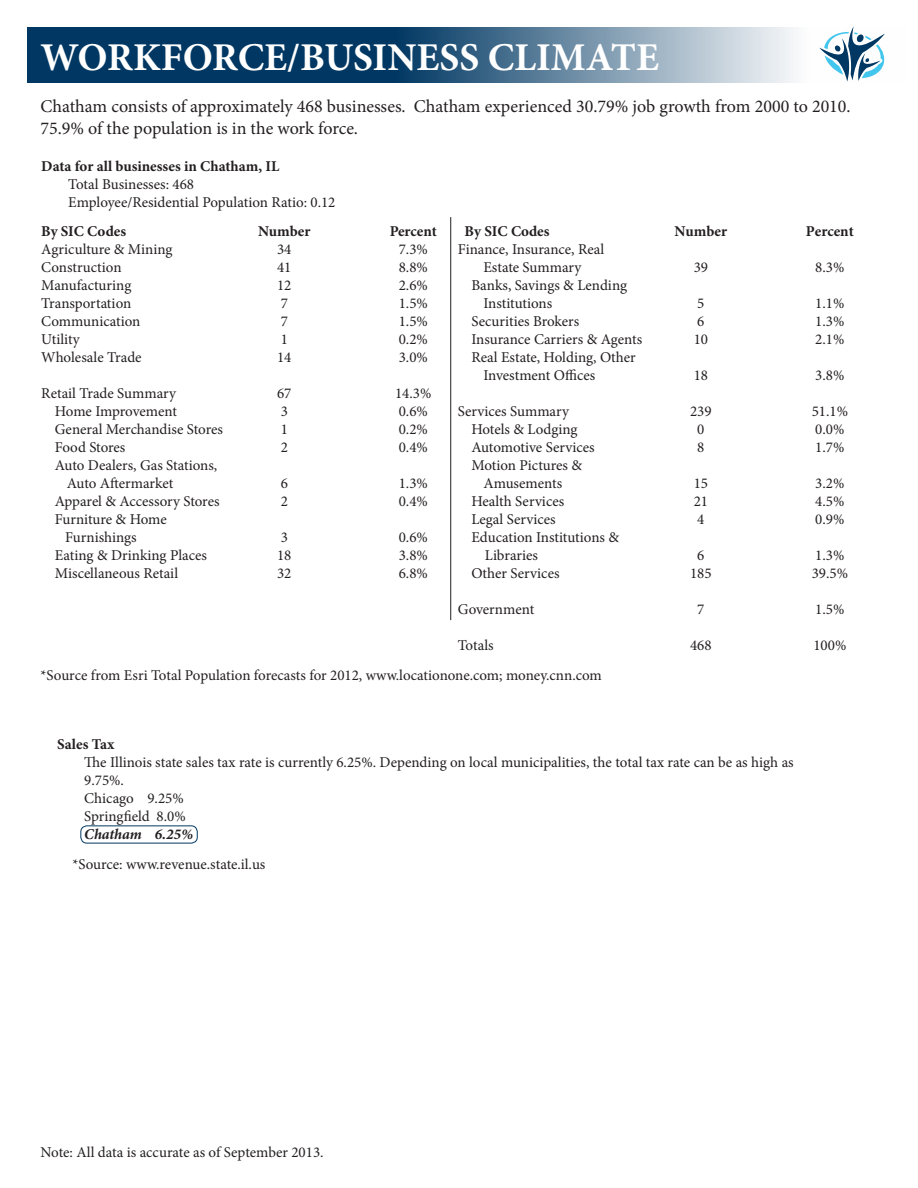
<style>
.page{position:relative;width:918px;height:1188px;background:#fff}
.page>*{position:absolute;margin:0;border:0;box-sizing:border-box;transform-origin:0 0}
.t1{font:700 39.45px "Minion Pro";color:#fff}
.t2{font:18px/21.6px "Minion Pro";color:#231f20}
.t3{font:15px/18px "Minion Pro";color:#231f20}
.t4{font:700 15px "Minion Pro";color:#231f20}
.t5{font:italic 700 15px "Minion Pro";letter-spacing:-.005em;color:#231f20}
</style>
<div class="page">
<svg style="left:27px;top:27px;width:858px;height:56px;background:#4d7492"></svg>
<hr style="left:450px;top:217px;width:1px;height:403px;background:#231f20">
<div style="left:80px;top:825px;width:118px;height:18px;border:1px solid #003863;border-radius:6px"></div>
<h1 class="t1" style="left:40px;top:29px;width:620px">WORKFORCE/BUSINESS CLIMATE</h1>
<p class="t2" style="left:40px;top:96px;width:812px">Chatham consists of approximately 468 businesses. Chatham experienced 30.79% job growth from 2000 to 2010.<br>75.9% of the population is in the work force.</p>
<p class="t4" style="left:41px;top:156px;width:240px">Data for all businesses in Chatham, IL</p>
<p class="t3" style="left:68px;top:176px;width:269px">Total Businesses: 468<br>Employee/Residential Population Ratio: 0.12</p>
<p class="t4" style="left:41px;top:220px;width:86px">By SIC Codes</p>
<p class="t4" style="left:258px;top:220px;width:54px">Number</p>
<p class="t4" style="left:390px;top:220px;width:49px">Percent</p>
<p class="t3" style="left:41px;top:240px;width:133px">Agriculture &amp; Mining</p>
<p class="t3" style="left:277px;top:240px;width:16px">34</p>
<p class="t3" style="left:399px;top:240px;width:31px">7.3%</p>
<p class="t3" style="left:41px;top:258px;width:82px">Construction</p>
<p class="t3" style="left:277px;top:258px;width:16px">41</p>
<p class="t3" style="left:399px;top:258px;width:31px">8.8%</p>
<p class="t3" style="left:41px;top:276px;width:92px">Manufacturing</p>
<p class="t3" style="left:277px;top:276px;width:16px">12</p>
<p class="t3" style="left:399px;top:276px;width:31px">2.6%</p>
<p class="t3" style="left:41px;top:294px;width:92px">Transportation</p>
<p class="t3" style="left:281px;top:294px;width:9px">7</p>
<p class="t3" style="left:399px;top:294px;width:31px">1.5%</p>
<p class="t3" style="left:41px;top:312px;width:101px">Communication</p>
<p class="t3" style="left:281px;top:312px;width:9px">7</p>
<p class="t3" style="left:399px;top:312px;width:31px">1.5%</p>
<p class="t3" style="left:41px;top:330px;width:40px">Utility</p>
<p class="t3" style="left:281px;top:330px;width:9px">1</p>
<p class="t3" style="left:399px;top:330px;width:31px">0.2%</p>
<p class="t3" style="left:41px;top:348px;width:102px">Wholesale Trade</p>
<p class="t3" style="left:277px;top:348px;width:16px">14</p>
<p class="t3" style="left:399px;top:348px;width:31px">3.0%</p>
<p class="t3" style="left:41px;top:384px;width:136px">Retail Trade Summary</p>
<p class="t3" style="left:277px;top:384px;width:16px">67</p>
<p class="t3" style="left:395px;top:384px;width:38px">14.3%</p>
<p class="t3" style="left:55px;top:402px;width:124px">Home Improvement</p>
<p class="t3" style="left:281px;top:402px;width:9px">3</p>
<p class="t3" style="left:399px;top:402px;width:31px">0.6%</p>
<p class="t3" style="left:55px;top:420px;width:170px">General Merchandise Stores</p>
<p class="t3" style="left:281px;top:420px;width:9px">1</p>
<p class="t3" style="left:399px;top:420px;width:31px">0.2%</p>
<p class="t3" style="left:55px;top:438px;width:72px">Food Stores</p>
<p class="t3" style="left:281px;top:438px;width:9px">2</p>
<p class="t3" style="left:399px;top:438px;width:31px">0.4%</p>
<p class="t3" style="left:67px;top:456px;width:152px;text-indent:-12px">Auto Dealers, Gas Stations,<br>Auto Aftermarket</p>
<p class="t3" style="left:281px;top:474px;width:9px">6</p>
<p class="t3" style="left:399px;top:474px;width:31px">1.3%</p>
<p class="t3" style="left:55px;top:492px;width:166px">Apparel &amp; Accessory Stores</p>
<p class="t3" style="left:281px;top:492px;width:9px">2</p>
<p class="t3" style="left:399px;top:492px;width:31px">0.4%</p>
<p class="t3" style="left:65px;top:510px;width:103px;text-indent:-10px">Furniture &amp; Home<br>Furnishings</p>
<p class="t3" style="left:281px;top:528px;width:9px">3</p>
<p class="t3" style="left:399px;top:528px;width:31px">0.6%</p>
<p class="t3" style="left:55px;top:546px;width:154px">Eating &amp; Drinking Places</p>
<p class="t3" style="left:277px;top:546px;width:16px">18</p>
<p class="t3" style="left:399px;top:546px;width:31px">3.8%</p>
<p class="t3" style="left:55px;top:564px;width:125px">Miscellaneous Retail</p>
<p class="t3" style="left:277px;top:564px;width:16px">32</p>
<p class="t3" style="left:399px;top:564px;width:31px">6.8%</p>
<p class="t4" style="left:465px;top:220px;width:86px">By SIC Codes</p>
<p class="t4" style="left:675px;top:220px;width:54px">Number</p>
<p class="t4" style="left:806px;top:220px;width:50px">Percent</p>
<p class="t3" style="left:458px;top:240px;width:148px;text-align:center">Finance, Insurance, Real<br>Estate Summary</p>
<p class="t3" style="left:694px;top:258px;width:16px">39</p>
<p class="t3" style="left:815px;top:258px;width:31px">8.3%</p>
<p class="t3" style="left:483px;top:276px;width:145px;text-indent:-12px">Banks, Savings &amp; Lending<br>Institutions</p>
<p class="t3" style="left:697px;top:294px;width:9px">5</p>
<p class="t3" style="left:815px;top:294px;width:31px">1.1%</p>
<p class="t3" style="left:471px;top:312px;width:109px">Securities Brokers</p>
<p class="t3" style="left:697px;top:312px;width:9px">6</p>
<p class="t3" style="left:815px;top:312px;width:31px">1.3%</p>
<p class="t3" style="left:471px;top:330px;width:172px">Insurance Carriers &amp; Agents</p>
<p class="t3" style="left:694px;top:330px;width:16px">10</p>
<p class="t3" style="left:815px;top:330px;width:31px">2.1%</p>
<p class="t3" style="left:483px;top:348px;width:154px;text-indent:-12px">Real Estate, Holding, Other<br>Investment Offices</p>
<p class="t3" style="left:694px;top:366px;width:16px">18</p>
<p class="t3" style="left:815px;top:366px;width:31px">3.8%</p>
<p class="t3" style="left:458px;top:402px;width:113px">Services Summary</p>
<p class="t3" style="left:690px;top:402px;width:23px">239</p>
<p class="t3" style="left:812px;top:402px;width:38px">51.1%</p>
<p class="t3" style="left:471px;top:420px;width:108px">Hotels &amp; Lodging</p>
<p class="t3" style="left:697px;top:420px;width:9px">0</p>
<p class="t3" style="left:815px;top:420px;width:31px">0.0%</p>
<p class="t3" style="left:471px;top:438px;width:125px">Automotive Services</p>
<p class="t3" style="left:697px;top:438px;width:9px">8</p>
<p class="t3" style="left:815px;top:438px;width:31px">1.7%</p>
<p class="t3" style="left:471px;top:456px;width:112px;text-align:center">Motion Pictures &amp;<br>Amusements</p>
<p class="t3" style="left:694px;top:474px;width:16px">15</p>
<p class="t3" style="left:815px;top:474px;width:31px">3.2%</p>
<p class="t3" style="left:471px;top:492px;width:94px">Health Services</p>
<p class="t3" style="left:694px;top:492px;width:16px">21</p>
<p class="t3" style="left:815px;top:492px;width:31px">4.5%</p>
<p class="t3" style="left:471px;top:510px;width:86px">Legal Services</p>
<p class="t3" style="left:697px;top:510px;width:9px">4</p>
<p class="t3" style="left:815px;top:510px;width:31px">0.9%</p>
<p class="t3" style="left:485px;top:528px;width:136px;text-indent:-14px">Education Institutions &amp;<br>Libraries</p>
<p class="t3" style="left:697px;top:546px;width:9px">6</p>
<p class="t3" style="left:815px;top:546px;width:31px">1.3%</p>
<p class="t3" style="left:471px;top:564px;width:90px">Other Services</p>
<p class="t3" style="left:690px;top:564px;width:23px">185</p>
<p class="t3" style="left:812px;top:564px;width:38px">39.5%</p>
<p class="t3" style="left:458px;top:600px;width:78px">Government</p>
<p class="t3" style="left:697px;top:600px;width:9px">7</p>
<p class="t3" style="left:815px;top:600px;width:31px">1.5%</p>
<p class="t3" style="left:458px;top:636px;width:37px">Totals</p>
<p class="t3" style="left:690px;top:636px;width:23px">468</p>
<p class="t3" style="left:813px;top:636px;width:34px">100%</p>
<p class="t3" style="left:41px;top:666px;width:563px">*Source from Esri Total Population forecasts for 2012, www.locationone.com; money.cnn.com</p>
<p class="t4" style="left:57px;top:734px;width:59px">Sales Tax</p>
<p class="t3" style="left:84px;top:753px;width:711px">The Illinois state sales tax rate is currently 6.25%. Depending on local municipalities, the total tax rate can be as high as 9.75%.<br>Chicago 9.25%<br>Springfield 8.0%</p>
<p class="t5" style="left:84px;top:824px;width:111px">Chatham 6.25%</p>
<p class="t3" style="left:72px;top:855px;width:195px">*Source: www.revenue.state.il.us</p>
<p class="t3" style="left:41px;top:1143px;width:285px">Note: All data is accurate as of September 2013.</p>
</div>
